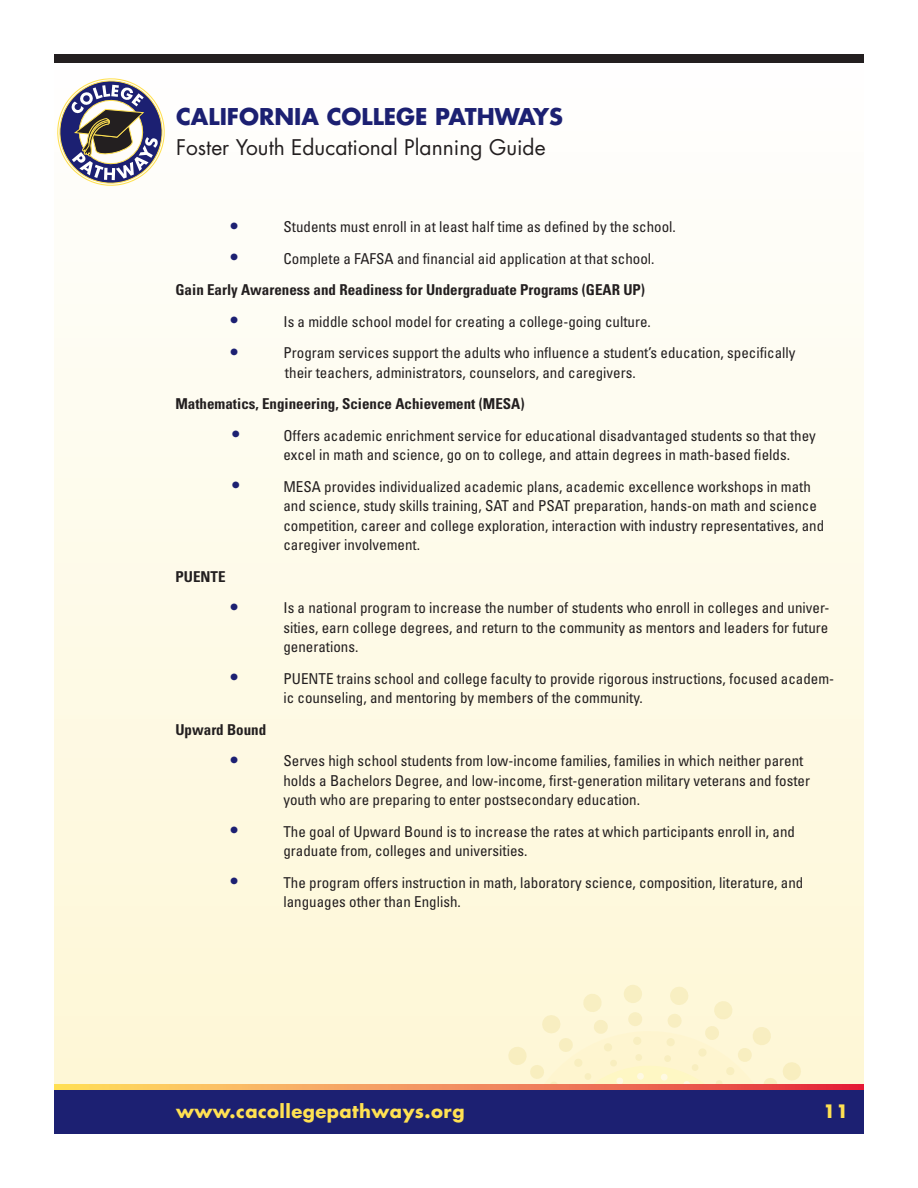
<style>
.page{position:relative;width:918px;height:1188px;background:#fff}
.page>*{position:absolute;margin:0;border:0;box-sizing:border-box;transform-origin:0 0}
.t1{font:700 22.5px "Futura Std";color:#1c2072}
.t2{font:21px "Futura Std";color:#231f20}
.t3{font:700 18px "Futura Std";letter-spacing:.025em;color:#ffe152}
.t4{font:condensed 15px/19.5px "Univers LT Std";color:#231f20}
.t5{font:700 condensed 15px/31.5px "Univers LT Std";color:#231f20}
.s1{font-family:"Univers";font-weight:700;font-stretch:normal;font-size:27px;color:#1c2072}
.s2{font-family:"Univers";font-stretch:normal;font-size:27px;color:#1c2072}
.s3{font-weight:400}
</style>
<div class="page">
<div style="left:54px;top:54px;width:810px;height:1080px;background:linear-gradient(to bottom,#feffff,#fef6d2)"></div>
<svg style="left:483px;top:984px;width:319px;height:101px;background:#fdf4d1"></svg>
<svg style="left:54px;top:1085px;width:810px;height:5px;background:#f18957"></svg>
<svg style="left:54px;top:78px;width:115px;height:109px"></svg>
<div style="left:54px;top:1090px;width:810px;height:44px;background:#1c2072"></div>
<div style="left:54px;top:54px;width:810px;height:9px;background:#231f20"></div>
<h1 class="t1" style="left:176px;top:101px;width:388px">California College Pathways</h1>
<h2 class="t2" style="left:176px;top:134px;width:371px">Foster Youth Educational Planning Guide</h2>
<p class="t4" style="left:230px;top:217px;width:448px"><span class="s1">•</span> Students must enroll in at least half time as defined by the school.</p>
<p class="t5" style="left:175px;top:243px;width:481px;text-indent:54px"><span class="s2">•</span> <span class="s3">Complete a FAFSA and financial aid application at that school.<br></span>Gain Early Awareness and Readiness for Undergraduate Programs (GEAR UP)</p>
<p class="t4" style="left:230px;top:312px;width:423px"><span class="s1">•</span> Is a middle school model for creating a college-going culture.</p>
<p class="t4" style="left:285px;top:343px;width:512px;text-indent:-55px"><span class="s1">•</span> Program services support the adults who influence a student’s education, specifically their teachers, administrators, counselors, and caregivers.</p>
<p class="t5" style="left:175px;top:388px;width:351px">Mathematics, Engineering, Science Achievement (MESA)</p>
<p class="t4" style="left:283px;top:426px;width:534px;text-indent:-52px"><span class="s1">•</span> Offers academic enrichment service for educational disadvantaged students so that they excel in math and science, go on to college, and attain degrees in math-based fields.</p>
<p class="t4" style="left:283px;top:477px;width:542px;text-indent:-52px"><span class="s1">•</span> MESA provides individualized academic plans, academic excellence workshops in math and science, study skills training, SAT and PSAT preparation, hands-on math and science competition, career and college exploration, interaction with industry representatives, and caregiver involvement.</p>
<p class="t5" style="left:175px;top:561px;width:52px">PUENTE</p>
<p class="t4" style="left:283px;top:598px;width:547px;text-align:justify;text-indent:-54px"><span class="s1">•</span> Is a national program to increase the number of students who enroll in colleges and univer&shy;sities, earn college degrees, and return to the community as mentors and leaders for future generations.</p>
<p class="t4" style="left:283px;top:669px;width:552px;text-indent:-54px"><span class="s1">•</span> PUENTE trains school and college faculty to provide rigorous instructions, focused academ&shy;ic counseling, and mentoring by members of the community.</p>
<p class="t5" style="left:175px;top:714px;width:92px">Upward Bound</p>
<p class="t4" style="left:283px;top:751px;width:528px;text-indent:-54px"><span class="s1">•</span> Serves high school students from low-income families, families in which neither parent holds a Bachelors Degree, and low-income, first-generation military veterans and foster youth who are preparing to enter postsecondary education.</p>
<p class="t4" style="left:283px;top:822px;width:513px;text-indent:-54px"><span class="s1">•</span> The goal of Upward Bound is to increase the rates at which participants enroll in, and graduate from, colleges and universities.</p>
<p class="t4" style="left:283px;top:873px;width:521px;text-indent:-54px"><span class="s1">•</span> The program offers instruction in math, laboratory science, composition, literature, and languages other than English.</p>
<p class="t3" style="left:176px;top:1099px;width:290px">www.cacollegepathways.org</p>
<p class="t3" style="left:823px;top:1099px;width:27px">11</p>
</div>
